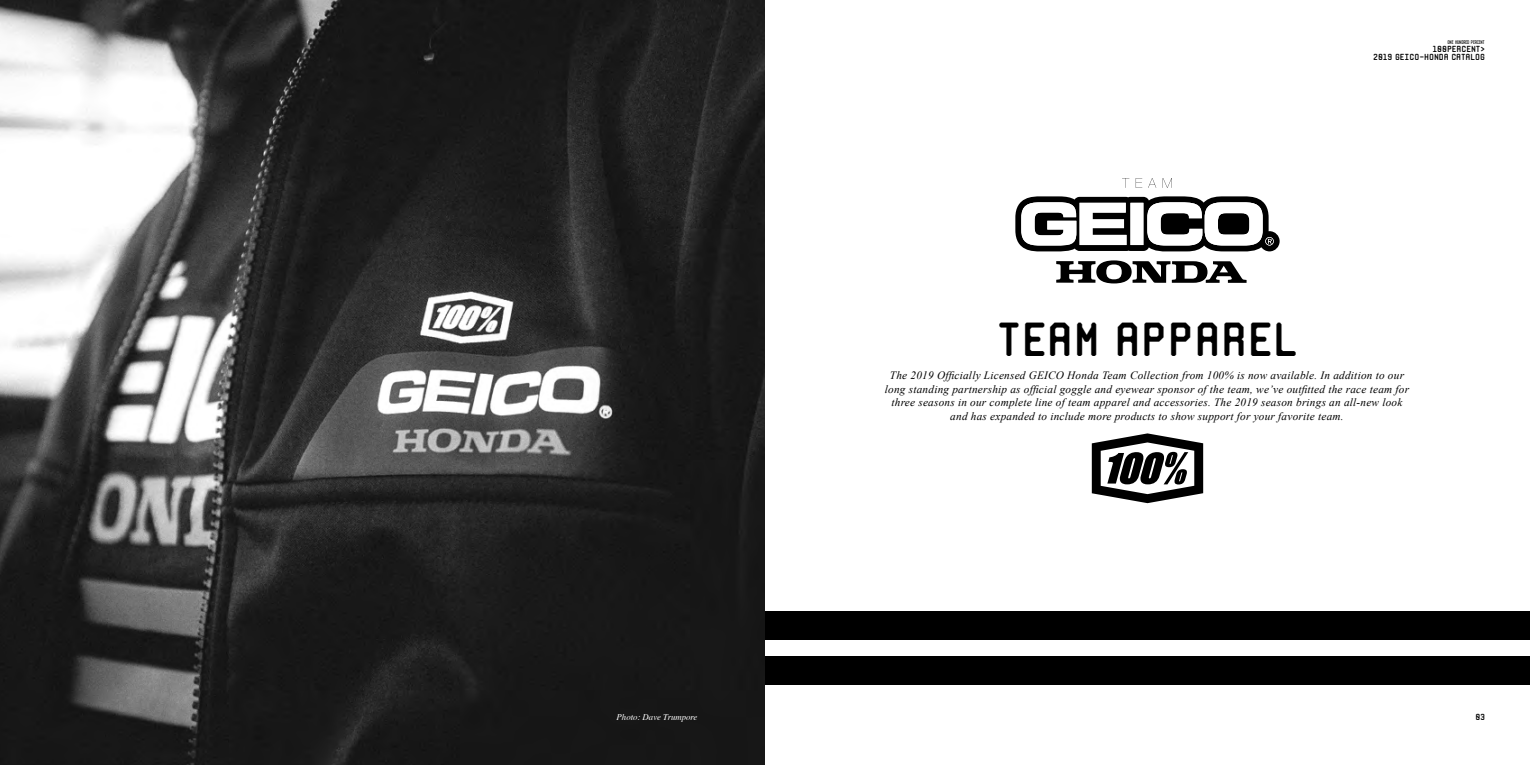
<style>
.page{position:relative;width:1530px;height:765px;background:#fff}
.page>*{position:absolute;margin:0;border:0;box-sizing:border-box;transform-origin:0 0}
.t1{font:500 47.5px "Mono RGO Pro";color:#000}
.t2{font:italic 11.25px/13.5px "Times New Roman";letter-spacing:.02em;color:#000;text-align:center}
.t3{font:500 8.75px/8.1px "Mono RGO Pro";color:#000;text-align:right}
.t4{font:italic 8.75px "Times";color:#fff}
.t5{font:3.75px "Niketo";color:#000}
</style>
<div class="page">
<div style="left:765px;top:611px;width:765px;height:29px;background:#000"></div>
<div style="left:765px;top:656px;width:765px;height:28px;background:#000"></div>
<svg style="left:1092px;top:433px;width:111px;height:70px"></svg>
<svg style="left:1122px;top:178px;width:7px;height:10px"></svg>
<svg style="left:1136px;top:178px;width:6px;height:10px"></svg>
<svg style="left:1148px;top:178px;width:8px;height:10px"></svg>
<svg style="left:1163px;top:178px;width:9px;height:10px"></svg>
<svg style="left:1056px;top:260px;width:191px;height:23px"></svg>
<svg style="left:1015px;top:196px;width:265px;height:55px"></svg>
<img style="left:0;top:0;width:765px;height:765px">
<p class="t5" style="left:1448px;top:40px;width:39px">ONE HUNDRED PERCENT</p>
<p class="t3" style="left:1373px;top:44px;width:113px">100PERCENT&gt;<br>2019 GEICO-HONDA CATALOG</p>
<h1 class="t1" style="left:997px;top:304px;width:303px">TEAM APPAREL</h1>
<p class="t2" style="left:885px;top:368px;width:526px">The 2019 Officially Licensed GEICO Honda Team Collection from 100% is now available. In addition to our long standing partnership as official goggle and eyewear sponsor of the team, we’ve outfitted the race team for three seasons in our complete line of team apparel and accessories. The 2019 season brings an all-new look and has expanded to include more products to show support for your favorite team.</p>
<p class="t4" style="left:617px;top:709px;width:82px">Photo: Dave Trumpore</p>
<p class="t3" style="left:1475px;top:712px;width:11px">03</p>
</div>
